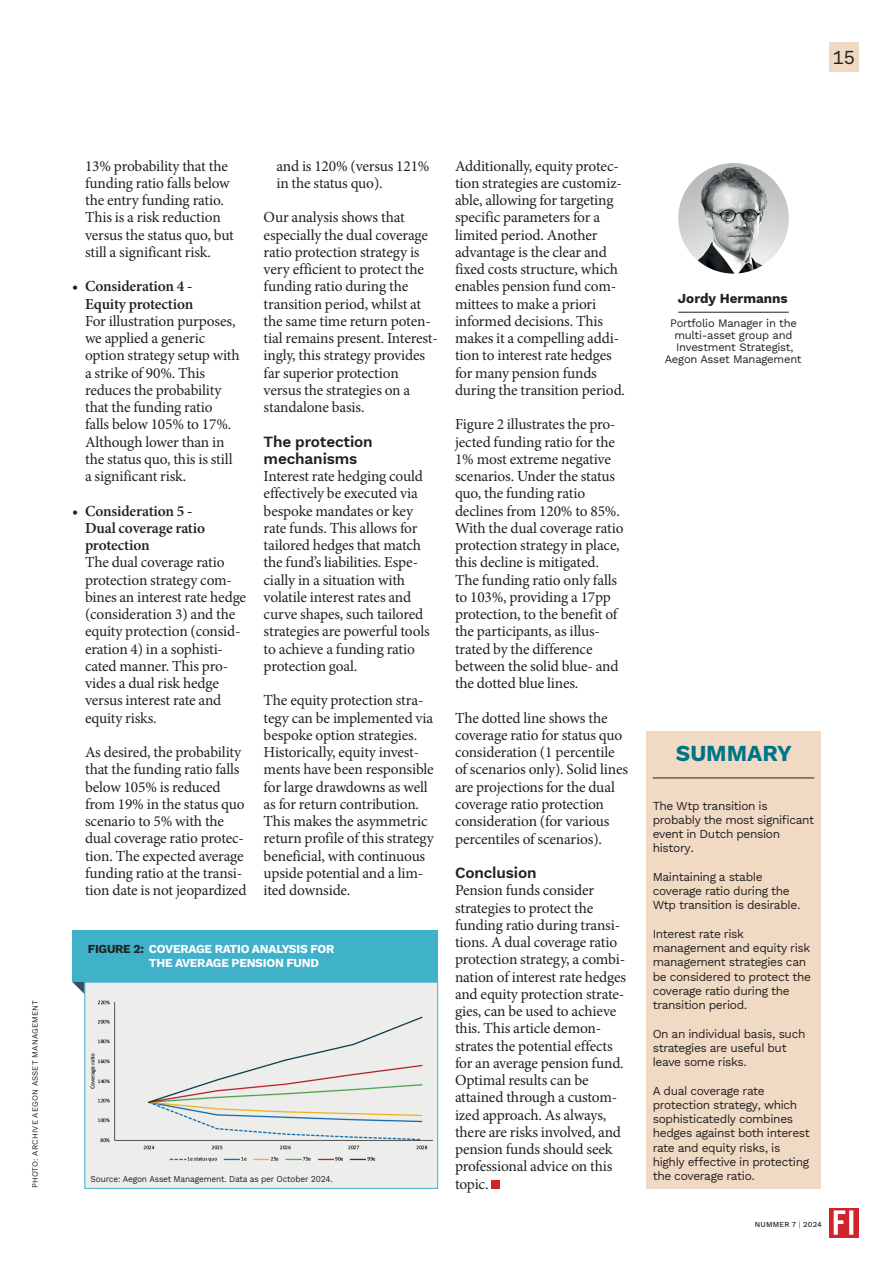
<style>
.page{position:relative;width:893px;height:1263px;background:#fff}
.page>*{position:absolute;margin:0;border:0;box-sizing:border-box;transform-origin:0 0}
.t1{font:700 22.5px "Work Sans";color:#007487}
.t2{font:19.5px "Work Sans";color:#231f20}
.t3{font:15.3px/17.2px "Minion Pro";letter-spacing:-.01em;color:#231f20}
.t4{font:600 15.3px/17.2px "Minion Pro";letter-spacing:-.01em;color:#231f20;text-align:right}
.t5{font:600 15.3px/17.2px "Work Sans";letter-spacing:-.01em;color:#231f20}
.t6{font:700 13.5px "Work Sans";color:#231f20}
.t7{font:12px/14.2px "Work Sans";letter-spacing:-.03em;color:#231f20}
.t8{font:700 12px/13.5px "Work Sans";letter-spacing:-.02em;color:#fff}
.t9{font:11.25px/12px "Work Sans";letter-spacing:-.02em;color:#231f20;text-align:center}
.t10{font:8.85px "Work Sans";letter-spacing:-.02em;color:#231f20;scale:.95 1}
.t11{font:7.95px "Work Sans";letter-spacing:.02em;color:#231f20}
.t12{font:500 7.5px "Work Sans";letter-spacing:.02em;color:#231f20}
.s1{color:#231f20}
.s2{font-weight:400;color:#d1232a}
</style>
<div class="page">
<svg style="left:829px;top:1208px;width:30px;height:29px"></svg>
<svg style="left:834px;top:1210px;width:19px;height:25px"></svg>
<div style="left:491px;top:1180px;width:9px;height:8px;background:#d1232a"></div>
<img style="left:678px;top:163px;width:111px;height:111px;border-radius:55px">
<hr style="left:678px;top:312px;width:111px;height:1px;background:#231f20">
<div style="left:646px;top:731px;width:175px;height:458px;background:#f0dac4"></div>
<hr style="left:653px;top:778px;width:161px;height:1px;background:#231f20">
<svg style="left:72px;top:982px;width:13px;height:12px"></svg>
<div style="left:72px;top:930px;width:366px;height:52px;background:#3fb1c8"></div>
<div style="left:85px;top:982px;width:353px;height:207px;background:#ededec;border:1px solid #3fb1c8"></div>
<img style="left:90px;top:1000px;width:343px;height:162px">
<div style="left:829px;top:43px;width:30px;height:29px;background:#f0dac4"></div>
<p class="t2" style="left:832px;top:43px;width:24px">15</p>
<p class="t11" style="left:29px;top:1188px;width:190px;rotate:-90deg">PHOTO: ARCHIVE AEGON ASSET MANAGEMENT</p>
<p class="t3" style="left:85px;top:157px;width:150px">13% probability that the funding ratio falls below the entry funding ratio.<br>This is a risk reduction versus the status quo, but still a significant risk.</p>
<p class="t4" style="left:72px;top:278px;width:123px">• Consideration 4 -<br>Equity protection</p>
<p class="t3" style="left:85px;top:312px;width:156px">For illustration purposes, we applied a generic option strategy setup with a strike of 90%. This reduces the probability that the funding ratio falls below 105% to 17%.<br>Although lower than in the status quo, this is still a significant risk.</p>
<p class="t4" style="left:85px;top:502px;width:122px;text-align:left;text-indent:-13px">• Consideration 5 -<br>Dual coverage ratio protection</p>
<p class="t3" style="left:85px;top:554px;width:163px">The dual coverage ratio protection strategy com&shy;bines an interest rate hedge (consideration 3) and the equity protection (consid&shy;eration 4) in a sophisti&shy;cated manner. This pro&shy;vides a dual risk hedge versus interest rate and equity risks.</p>
<p class="t3" style="left:85px;top:744px;width:163px">As desired, the probability that the funding ratio falls below 105% is reduced from 19% in the status quo scenario to 5% with the dual coverage ratio protec&shy;tion. The expected average funding ratio at the transi&shy;tion date is not jeopardized</p>
<p class="t3" style="left:276px;top:157px;width:155px">and is 120% (versus 121% in the status quo).</p>
<p class="t3" style="left:264px;top:209px;width:176px">Our analysis shows that especially the dual coverage ratio protection strategy is very efficient to protect the funding ratio during the transition period, whilst at the same time return poten&shy;tial remains present. Interest&shy;ingly, this strategy provides far superior protection versus the strategies on a standalone basis.</p>
<p class="t5" style="left:264px;top:432px;width:111px">The protection mechanisms</p>
<p class="t3" style="left:264px;top:468px;width:168px">Interest rate hedging could effectively be executed via bespoke mandates or key rate funds. This allows for tailored hedges that match the fund’s liabilities. Espe&shy;cially in a situation with volatile interest rates and curve shapes, such tailored strategies are powerful tools to achieve a funding ratio protection goal.</p>
<p class="t3" style="left:264px;top:692px;width:172px">The equity protection stra&shy;tegy can be implemented via bespoke option strategies.<br>Historically, equity invest&shy;ments have been responsible for large drawdowns as well as for return contribution.<br>This makes the asymmetric return profile of this strategy beneficial, with continuous upside potential and a lim&shy;ited downside.</p>
<p class="t8" style="left:149px;top:942px;width:187px;text-indent:-61px"><span class="s1">FIGURE 2:</span> COVERAGE RATIO ANALYSIS FOR<br>THE AVERAGE PENSION FUND</p>
<p class="t10" style="left:91px;top:1172px;width:257px">Source: Aegon Asset Management. Data as per October 2024.</p>
<p class="t3" style="left:455px;top:157px;width:172px">Additionally, equity protec&shy;tion strategies are customiz&shy;able, allowing for targeting specific parameters for a limited period. Another advantage is the clear and fixed costs structure, which enables pension fund com&shy;mittees to make a priori informed decisions. This makes it a compelling addi&shy;tion to interest rate hedges for many pension funds during the transition period.</p>
<p class="t3" style="left:455px;top:416px;width:170px">Figure 2 illustrates the pro&shy;jected funding ratio for the<br>1% most extreme negative scenarios. Under the status quo, the funding ratio declines from 120% to 85%.<br>With the dual coverage ratio protection strategy in place, this decline is mitigated.<br>The funding ratio only falls to 103%, providing a 17pp protection, to the benefit of the participants, as illus&shy;trated by the difference between the solid blue- and the dotted blue lines.</p>
<p class="t3" style="left:455px;top:709px;width:175px">The dotted line shows the coverage ratio for status quo consideration (1 percentile of scenarios only). Solid lines are projections for the dual coverage ratio protection consideration (for various percentiles of scenarios).</p>
<p class="t5" style="left:455px;top:863px;width:83px">Conclusion</p>
<p class="t3" style="left:455px;top:882px;width:173px">Pension funds consider strategies to protect the funding ratio during transi&shy;tions. A dual coverage ratio protection strategy, a combi&shy;nation of interest rate hedges and equity protection strate&shy;gies, can be used to achieve this. This article demon&shy;strates the potential effects for an average pension fund.<br>Optimal results can be attained through a custom&shy;ized approach. As always, there are risks involved, and pension funds should seek professional advice on this topic.</p>
<p class="t6" style="left:678px;top:288px;width:111px">Jordy Hermanns</p>
<p class="t9" style="left:665px;top:316px;width:138px">Portfolio Manager in the multi-asset group and<br>Investment Strategist,<br>Aegon Asset Management</p>
<h1 class="t1" style="left:676px;top:736px;width:118px">SUMMARY</h1>
<p class="t7" style="left:653px;top:798px;width:163px">The Wtp transition is probably the most significant event in Dutch pension history.</p>
<p class="t7" style="left:653px;top:869px;width:149px">Maintaining a stable coverage ratio during the<br>Wtp transition is desirable.</p>
<p class="t7" style="left:653px;top:926px;width:160px">Interest rate risk management and equity risk management strategies can be considered to protect the coverage ratio during the transition period.</p>
<p class="t7" style="left:653px;top:1026px;width:154px">On an individual basis, such strategies are useful but leave some risks.</p>
<p class="t7" style="left:653px;top:1083px;width:159px">A dual coverage rate protection strategy, which sophisticatedly combines hedges against both interest rate and equity risks, is highly effective in protecting the coverage ratio.</p>
<p class="t12" style="left:755px;top:1219px;width:68px">NUMMER 7 <span class="s2">|</span> 2024</p>
</div>
